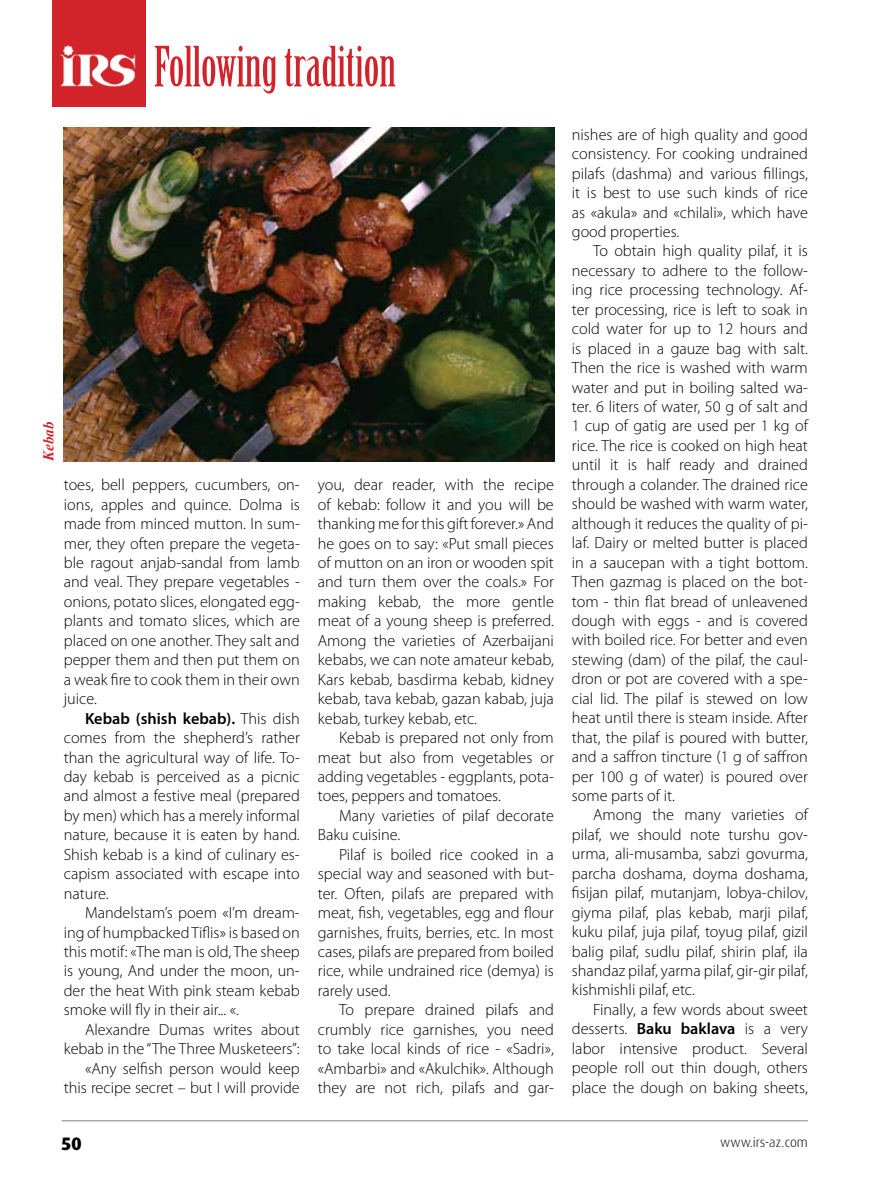
<style>
.page{position:relative;width:893px;height:1191px;background:#fff}
.page>*{position:absolute;margin:0;border:0;box-sizing:border-box;transform-origin:0 0}
.t1{font:54.15px "Birch Std";color:#d2232a}
.t2{font:800 18px "Dax Pro";color:#000}
.t3{font:300 16.2px/19.5px "Myriad Pro";color:#000;text-align:justify}
.t4{font:italic 700 15px "Times New Roman";color:#d2232a}
.t5{font:300 13.5px "Dax Pro";color:#000}
.s1{font-weight:600}
</style>
<div class="page">
<hr style="left:62px;top:1120px;width:746px;height:1px;background:#808285">
<div style="left:52px;top:0;width:94px;height:106px;background:#d2232a"></div>
<img style="left:60px;top:45px;width:76px;height:41px">
<img style="left:64px;top:128px;width:491px;height:333px">
<h1 class="t1" style="left:154px;top:36px;width:244px">Following tradition</h1>
<p class="t4" style="left:38px;top:461px;width:41px;rotate:-90deg">Kebab</p>
<p class="t3" style="left:64px;top:475px;width:238px">toes, bell peppers, cucumbers, on&shy;ions, apples and quince. Dolma is made from minced mutton. I n sum&shy;mer, they often prepare the vegeta&shy;ble ragout anjab-sandal from lamb and veal. They prepare vegetables - onions, potato slices, elongated egg&shy;plants and tomato slices, which are placed on one another. They salt and pepper them and then put them on a weak fire to cook them in their own juice.</p>
<p class="t3" style="left:64px;top:708px;width:238px;text-indent:21px"><span class="s1">Kebab (shish kebab).</span> This dish comes from the shepherd’s rather than the agricultural way of life. To&shy;day kebab is perceived as a picnic and almost a festive meal (prepared by men) which has a merely informal nature, because it is eaten by hand.<br>Shish kebab is a kind of culinary es&shy;capism associated with escape into nature.</p>
<p class="t3" style="left:64px;top:903px;width:238px;text-indent:21px">Mandelstam’s poem «I’m dream&shy;ing of humpbacked Tiflis» is based on this motif: «The man is old, The sheep is young, And under the moon, un&shy;der the heat With pink steam kebab smoke will fly in their air... «.</p>
<p class="t3" style="left:64px;top:1019px;width:238px;text-align:right">Alexandre Dumas writes about kebab in the “The Three Musketeers”: «Any selfish person would keep this recipe secret – but I will provide</p>
<p class="t3" style="left:318px;top:475px;width:238px">you, dear reader, with the recipe of kebab: follow it and you will be thanking me for this gift forever.» And he goes on to say: «Put small pieces of mutton on an iron or wooden spit and turn them over the coals.» For making kebab, the more gentle meat of a young sheep is preferred.<br>Among the varieties of Azerbaijani kebabs, we can note amateur kebab, Kars kebab, basdirma kebab, kidney kebab, tava kebab, gazan kabab, juja kebab, turkey kebab, etc.</p>
<p class="t3" style="left:318px;top:728px;width:238px;text-indent:21px">Kebab is prepared not only from meat but also from vegetables or adding vegetables - eggplants, pota&shy;toes, peppers and tomatoes.</p>
<p class="t3" style="left:318px;top:806px;width:238px;text-indent:21px">Many varieties of pilaf decorate<br>Baku cuisine.</p>
<p class="t3" style="left:318px;top:845px;width:238px;text-indent:21px">Pilaf is boiled rice cooked in a special way and seasoned with but&shy;ter. Often, pilafs are prepared with meat, fish, vegetables, egg and flour garnishes, fruits, berries, etc. I n most cases, pilafs are prepared from boiled rice, while undrained rice (demya) is rarely used.</p>
<p class="t3" style="left:318px;top:1000px;width:238px;text-indent:21px">To prepare drained pilafs and crumbly rice garnishes, you need to take local kinds of rice - «Sadri», «Ambarbi» and «Akulchik». Although they are not rich, pilafs and gar-</p>
<p class="t3" style="left:572px;top:125px;width:238px">nishes are of high quality and good consistency. For cooking undrained pilafs (dashma) and various fillings, it is best to use such kinds of rice as «akula» and «chilali», which have good properties.</p>
<p class="t3" style="left:572px;top:241px;width:238px;text-indent:21px">To obtain high quality pilaf, it is necessary to adhere to the follow&shy;ing rice processing technology. Af&shy;ter processing, rice is left to soak in cold water for up to 12 hours and is placed in a gauze bag with salt.<br>Then the rice is washed with warm water and put in boiling salted wa&shy;ter. 6 liters of water, 50 g of salt and 1 cup of gatig are used per 1 kg of rice. The rice is cooked on high heat until it is half ready and drained through a colander. The drained rice should be washed with warm water, although it reduces the quality of pi&shy;laf. Dairy or melted butter is placed in a saucepan with a tight bottom.<br>Then gazmag is placed on the bot&shy;tom - thin flat bread of unleavened dough with eggs - and is covered with boiled rice. For better and even stewing (dam) of the pilaf, the caul&shy;dron or pot are covered with a spe&shy;cial lid. The pilaf is stewed on low heat until there is steam inside. After that, the pilaf is poured with butter, and a saffron tincture (1 g of saffron per 100 g of water) is poured over some parts of it.</p>
<p class="t3" style="left:572px;top:805px;width:238px;text-indent:21px">Among the many varieties of pilaf, we should note turshu gov&shy;urma, ali-musamba, sabzi govurma, parcha doshama, doyma doshama, fisijan pilaf, mutanjam, lobya-chilov, giyma pilaf, plas kebab, marji pilaf, kuku pilaf, juja pilaf, toyug pilaf, gizil balig pilaf, sudlu pilaf, shirin plaf, ila shandaz pilaf, yarma pilaf, gir-gir pilaf, kishmishli pilaf, etc.</p>
<p class="t3" style="left:572px;top:1000px;width:238px;text-indent:21px">Finally, a few words about sweet desserts. <span class="s1">Baku baklava</span> is a very labor intensive product. Several people roll out thin dough, others place the dough on baking sheets,</p>
<p class="t2" style="left:62px;top:1131px;width:22px">50</p>
<p class="t5" style="left:720px;top:1133px;width:89px">www.irs-az.com</p>
</div>
